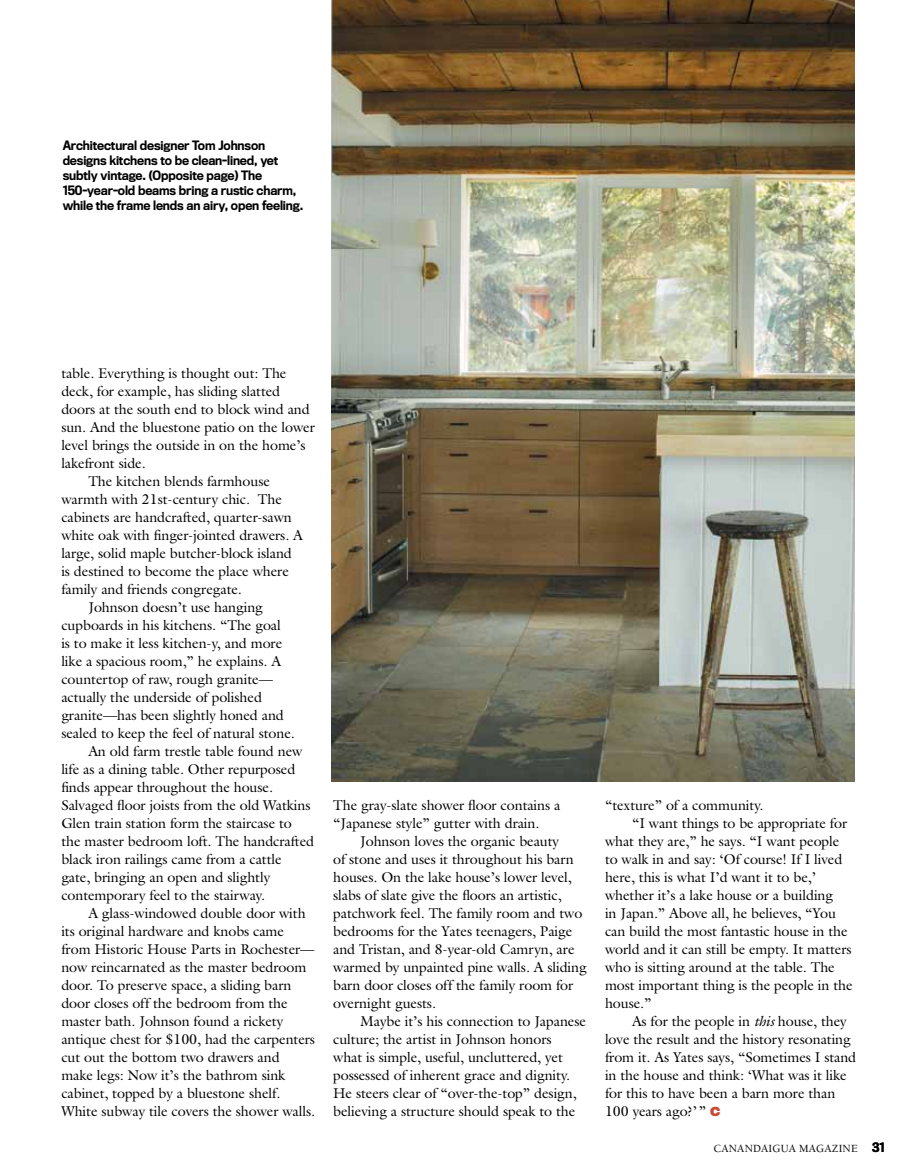
<style>
.page{position:relative;width:905px;height:1175px;background:#fff}
.page>*{position:absolute;margin:0;border:0;box-sizing:border-box;transform-origin:0 0}
.t1{font:14.25px/18px "Galliard";letter-spacing:-.005em;color:#000}
.t2{font:500 condensed 12px/15px "Titling Gothic FB";letter-spacing:-.01em;color:#000}
.t3{font:500 11.25px "Berkeley";letter-spacing:.01em;color:#000}
.s1{font-style:italic}
.s2{font-family:"Titling Gothic FB";font-weight:700;font-size:16.35px;color:#c74a34}
.s3{font-family:"Titling Gothic FB";font-stretch:condensed;font-size:12px}
</style>
<div class="page">
<img style="left:332px;top:0;width:522px;height:781px">
<p class="t2" style="left:63px;top:138px;width:242px">Architectural designer Tom Johnson designs kitchens to be clean-lined, yet subtly vintage. (Opposite page) The 150-year-old beams bring a rustic charm, while the frame lends an airy, open feeling.</p>
<p class="t1" style="left:61px;top:364px;width:227px">table. Everything is thought out: The</p>
<p class="t1" style="left:61px;top:382px;width:220px">deck, for example, has sliding slatted</p>
<p class="t1" style="left:61px;top:400px;width:250px">doors at the south end to block wind and</p>
<p class="t1" style="left:61px;top:418px;width:255px">sun. And the bluestone patio on the lower</p>
<p class="t1" style="left:61px;top:436px;width:246px">level brings the outside in on the home’s</p>
<p class="t1" style="left:61px;top:454px;width:86px">lakefront side.</p>
<p class="t1" style="left:88px;top:472px;width:183px">The kitchen blends farmhouse</p>
<p class="t1" style="left:61px;top:490px;width:222px">warmth with 21st-century chic. The</p>
<p class="t1" style="left:61px;top:508px;width:232px">cabinets are handcrafted, quarter-sawn</p>
<p class="t1" style="left:61px;top:526px;width:243px">white oak with finger-jointed drawers. A</p>
<p class="t1" style="left:61px;top:544px;width:232px">large, solid maple butcher-block island</p>
<p class="t1" style="left:61px;top:562px;width:229px">is destined to become the place where</p>
<p class="t1" style="left:61px;top:580px;width:182px">family and friends congregate.</p>
<p class="t1" style="left:88px;top:598px;width:176px">Johnson doesn’t use hanging</p>
<p class="t1" style="left:61px;top:616px;width:221px">cupboards in his kitchens. “The goal</p>
<p class="t1" style="left:61px;top:634px;width:222px">is to make it less kitchen-y, and more</p>
<p class="t1" style="left:61px;top:652px;width:221px">like a spacious room,” he explains. A</p>
<p class="t1" style="left:61px;top:670px;width:213px">countertop of raw, rough granite—</p>
<p class="t1" style="left:61px;top:688px;width:202px">actually the underside of polished</p>
<p class="t1" style="left:61px;top:706px;width:224px">granite—has been slightly honed and</p>
<p class="t1" style="left:61px;top:724px;width:235px">sealed to keep the feel of natural stone.</p>
<p class="t1" style="left:88px;top:742px;width:215px">An old farm trestle table found new</p>
<p class="t1" style="left:61px;top:760px;width:235px">life as a dining table. Other repurposed</p>
<p class="t1" style="left:61px;top:778px;width:213px">finds appear throughout the house.</p>
<p class="t1" style="left:61px;top:796px;width:251px">Salvaged floor joists from the old Watkins</p>
<p class="t1" style="left:61px;top:814px;width:232px">Glen train station form the staircase to</p>
<p class="t1" style="left:61px;top:832px;width:254px">the master bedroom loft. The handcrafted</p>
<p class="t1" style="left:61px;top:850px;width:222px">black iron railings came from a cattle</p>
<p class="t1" style="left:61px;top:868px;width:210px">gate, bringing an open and slightly</p>
<p class="t1" style="left:61px;top:886px;width:205px">contemporary feel to the stairway.</p>
<p class="t1" style="left:88px;top:904px;width:219px">A glass-windowed double door with</p>
<p class="t1" style="left:61px;top:922px;width:224px">its original hardware and knobs came</p>
<p class="t1" style="left:61px;top:940px;width:254px">from Historic House Parts in Rochester—</p>
<p class="t1" style="left:61px;top:958px;width:246px">now reincarnated as the master bedroom</p>
<p class="t1" style="left:61px;top:976px;width:232px">door. To preserve space, a sliding barn</p>
<p class="t1" style="left:61px;top:994px;width:228px">door closes off the bedroom from the</p>
<p class="t1" style="left:61px;top:1012px;width:223px">master bath. Johnson found a rickety</p>
<p class="t1" style="left:61px;top:1030px;width:255px">antique chest for $100, had the carpenters</p>
<p class="t1" style="left:61px;top:1048px;width:220px">cut out the bottom two drawers and</p>
<p class="t1" style="left:61px;top:1066px;width:225px">make legs: Now it’s the bathrom sink</p>
<p class="t1" style="left:61px;top:1084px;width:220px">cabinet, topped by a bluestone shelf.</p>
<p class="t1" style="left:61px;top:1102px;width:255px">White subway tile covers the shower walls.</p>
<p class="t1" style="left:333px;top:796px;width:229px">The gray-slate shower floor contains a “Japanese style” gutter with drain.</p>
<p class="t1" style="left:333px;top:832px;width:255px;text-indent:27px">Johnson loves the organic beauty<br>of stone and uses it throughout his barn houses. On the lake house’s lower level, slabs of slate give the floors an artistic, patchwork feel. The family room and two bedrooms for the Yates teenagers, Paige and Tristan, and 8-year-old Camryn, are warmed by unpainted pine walls. A sliding barn door closes off the family room for overnight guests.</p>
<p class="t1" style="left:333px;top:1012px;width:254px;text-indent:27px">Maybe it’s his connection to Japanese culture; the artist in Johnson honors<br>what is simple, useful, uncluttered, yet possessed of inherent grace and dignity.<br>He steers clear of “over-the-top” design, believing a structure should speak to the</p>
<p class="t1" style="left:605px;top:796px;width:160px">“texture” of a community.</p>
<p class="t1" style="left:632px;top:814px;width:217px">“I want things to be appropriate for</p>
<p class="t1" style="left:605px;top:832px;width:236px">what they are,” he says. “I want people</p>
<p class="t1" style="left:605px;top:850px;width:239px">to walk in and say: ‘Of course! If I lived</p>
<p class="t1" style="left:605px;top:868px;width:212px">here, this is what I’d want it to be,’</p>
<p class="t1" style="left:605px;top:886px;width:230px">whether it’s a lake house or a building</p>
<p class="t1" style="left:605px;top:904px;width:233px">in Japan.” Above all, he believes, “You</p>
<p class="t1" style="left:605px;top:922px;width:244px">can build the most fantastic house in the</p>
<p class="t1" style="left:605px;top:940px;width:248px">world and it can still be empty. It matters</p>
<p class="t1" style="left:605px;top:958px;width:231px">who is sitting around at the table. The</p>
<p class="t1" style="left:605px;top:976px;width:249px">most important thing is the people in the</p>
<p class="t1" style="left:605px;top:994px;width:48px">house.”</p>
<p class="t1" style="left:632px;top:1012px;width:216px">As for the people in <span class="s1">this</span> house, they</p>
<p class="t1" style="left:605px;top:1030px;width:247px">love the result and the history resonating</p>
<p class="t1" style="left:605px;top:1048px;width:253px">from it. As Yates says, “Sometimes I stand</p>
<p class="t1" style="left:605px;top:1066px;width:243px">in the house and think: ‘What was it like</p>
<p class="t1" style="left:605px;top:1084px;width:232px">for this to have been a barn more than</p>
<p class="t1" style="left:605px;top:1102px;width:117px">100 years ago?’ ” <span class="s2">c</span></p>
<p class="t3" style="left:713px;top:1143px;width:173px">CANANDAIGUA MAGAZINE <span class="s3">31</span></p>
</div>
